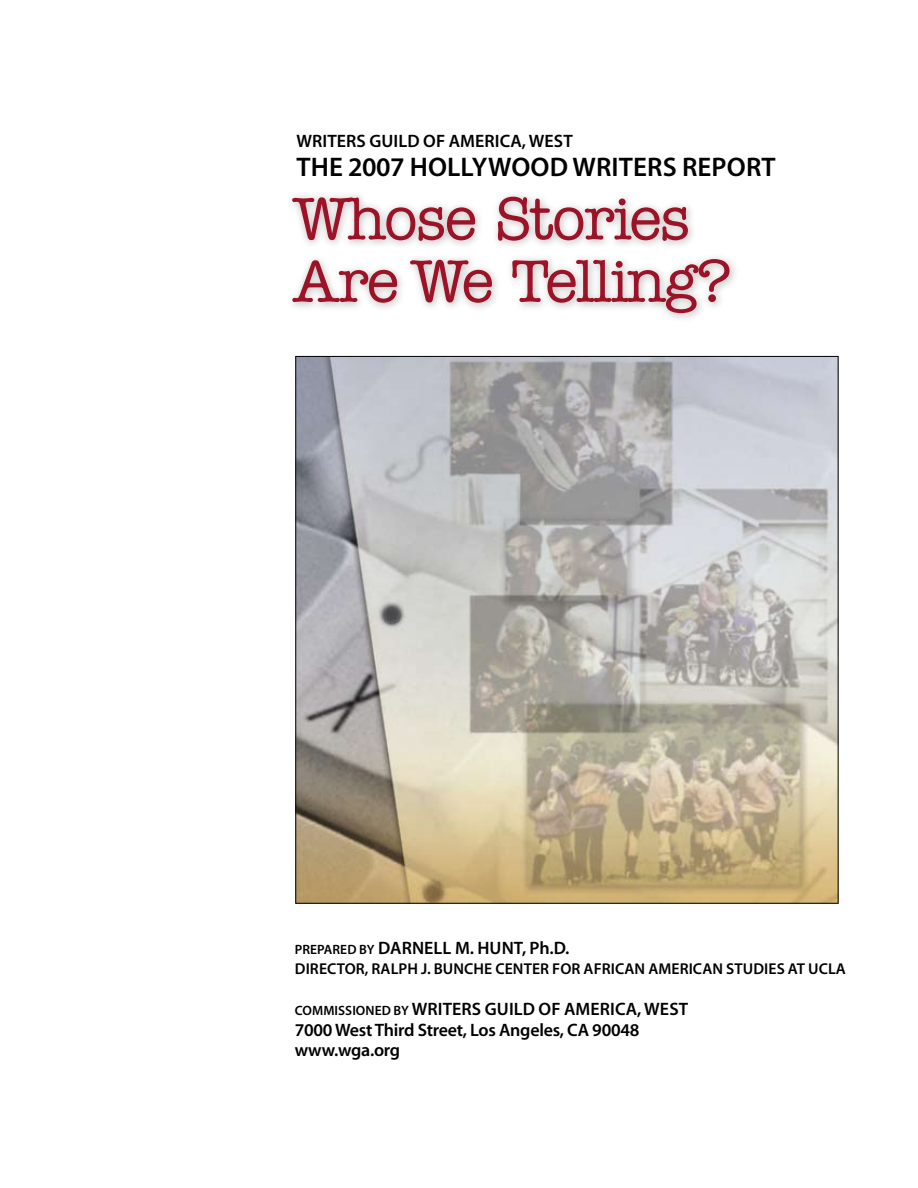
<style>
.page{position:relative;width:918px;height:1188px;background:#fff}
.page>*{position:absolute;margin:0;border:0;box-sizing:border-box;transform-origin:0 0}
.t1{font:500 60px/62.4px "American Typewriter";letter-spacing:-.035em;color:#9c1327}
.t2{font:600 27px "Myriad Pro";letter-spacing:.005em;color:#000}
.t3{font:600 18px/20.4px "Myriad Pro";letter-spacing:-.015em;color:#000}
.t4{font:600 18px "Myriad Pro";letter-spacing:.005em;color:#000}
.t5{font:600 15.75px "Myriad Pro";letter-spacing:.005em;color:#000}
.t6{font:600 13.5px "Myriad Pro";color:#000}
.s1{font-size:13.5px}
</style>
<div class="page">
<div style="left:284px;top:189px;width:457px;height:135px;background:#000;opacity:.3"></div>
<img style="left:297px;top:358px;width:539px;height:544px">
<p class="t4" style="left:296px;top:130px;width:278px">WRITERS GUILD OF AMERICA, WEST</p>
<h2 class="t2" style="left:297px;top:150px;width:130px">THE 2007 HOLL</h2>
<h2 class="t2" style="left:472px;top:150px;width:60px">YWOOD</h2>
<h2 class="t2" style="left:573px;top:150px;width:205px">WRITERS REPORT</h2>
<h1 class="t1" style="left:293px;top:187px;width:441px">Whose Stories<br>Are We Telling?</h1>
<p class="t4" style="left:295px;top:937px;width:276px"><span class="s1">PREPARED BY</span> DARNELL M. HU NT, PH.D.</p>
<p class="t5" style="left:295px;top:959px;width:553px">DIRECTOR, RALPH J. BU NCHE CENTER FOR AFRICAN AMERICAN STUDIES AT UCLA</p>
<p class="t6" style="left:295px;top:1002px;width:19px">COMM</p>
<p class="t3" style="left:295px;top:999px;width:395px;text-indent:40px"><span class="s1">ISSIONED BY</span> WRITERS GUILD OF AMERICA, WEST<br>7000 WEST THIRD STREET, LOS ANGELES, CA 90048<br>WWW.WGA.ORG</p>
</div>
